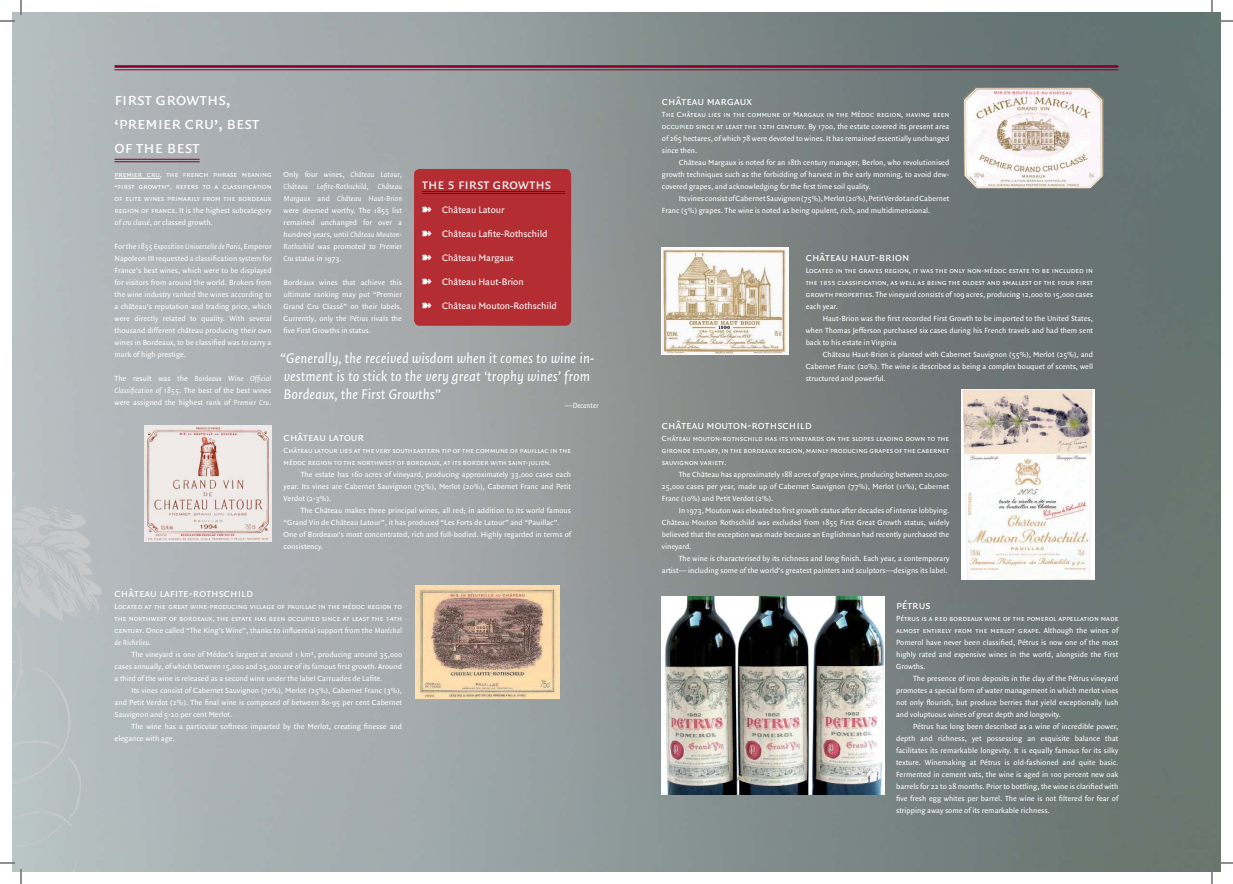
<style>
.page{position:relative;width:1233px;height:884px;background:#fff}
.page>*{position:absolute;margin:0;border:0;box-sizing:border-box;transform-origin:0 0}
.t1{font:18px/24px "Quadraat Sans Small Caps";color:#fff}
.t2{font:italic 15px/18px "Quadraat Sans";color:#fff}
.t3{font:15px "Quadraat Sans Small Caps";color:#fff}
.t4{font:12px "Quadraat Sans Small Caps";color:#fff}
.t5{font:10px "Quadraat Sans";color:#fff}
.t6{font:8px/12px "Quadraat Sans";color:#fff;text-align:justify}
.t7{font:8px/12px "Quadraat Sans Small Caps";color:#fff}
.t8{font:italic 8px "Quadraat Sans";color:#fff}
.s1{font-family:"Quadraat Sans Small Caps"}
.s2{font-style:italic}
.s3{font-family:"Quadraat Sans"}
</style>
<div class="page">
<img style="left:12px;top:12px;width:1208px;height:859px">
<svg style="left:12px;top:386px;width:90px;height:485px;fill:#b8c0c2"></svg>
<hr style="left:115px;top:159px;width:85px;height:1px;background:#820024">
<hr style="left:115px;top:161px;width:85px;height:1px;background:#820024">
<hr style="left:115px;top:178px;width:45px;height:1px;background:#fff">
<hr style="left:115px;top:65px;width:1003px;height:3px;background:#820024">
<hr style="left:115px;top:69px;width:1003px;height:1px;background:#820024">
<img style="left:662px;top:596px;width:222px;height:199px">
<div style="left:414px;top:169px;width:157px;height:157px;background:#b42d33;border-radius:6px"></div>
<hr style="left:422px;top:191px;width:143px;height:1px;background:#820024">
<hr style="left:422px;top:193px;width:143px;height:1px;background:#820024">
<img style="left:961px;top:390px;width:133px;height:189px">
<img style="left:144px;top:425px;width:128px;height:116px">
<img style="left:662px;top:247px;width:126px;height:108px">
<img style="left:963px;top:87px;width:140px;height:102px">
<img style="left:416px;top:586px;width:144px;height:113px">
<svg style="left:1218px;top:20px;width:15px;height:2px"></svg>
<svg style="left:1218px;top:862px;width:15px;height:2px"></svg>
<svg style="left:0;top:0;width:22px;height:22px"></svg>
<svg style="left:0;top:862px;width:22px;height:22px"></svg>
<svg style="left:1211px;top:0;width:1px;height:15px"></svg>
<svg style="left:1211px;top:869px;width:1px;height:15px"></svg>
<h1 class="t1" style="left:115px;top:87px;width:146px">first growths, ‘premier cru’, best of the best</h1>
<p class="t7" style="left:115px;top:168px;width:159px;text-align:justify">premier cru, the french phrase meaning “first growth”, refers to a classification of elite wines primarily from the bordeaux</p>
<p class="t6" style="left:115px;top:205px;width:159px"><span class="s1">region of france.</span> It is the highest subcategory of <span class="s2">cru classé</span>, or classed growth.</p>
<p class="t6" style="left:115px;top:241px;width:159px">For the <span class="s2">1855 Exposition Universelle de Paris</span>, Emperor Napoleon III requested a classification system for France’s best wines, which were to be displayed for visitors from around the world. Brokers from the wine industry ranked the wines according to a château’s reputation and trading price, which were directly related to quality. With several thousand different château producing their own wines in Bordeaux, to be classified was to carry a mark of high prestige.</p>
<p class="t6" style="left:115px;top:373px;width:158px">The result was the <span class="s2">Bordeaux Wine Official Classification of 1855</span>. The best of the best wines were assigned the highest rank of <span class="s2">Premier Cru</span>.</p>
<p class="t6" style="left:284px;top:169px;width:120px">Only four wines, <span class="s2">Château Latour</span>, <span class="s2">Château Lafite-Rothschild</span>, <span class="s2">Château Margaux</span> and <span class="s2">Château Haut-Brion </span>were deemed worthy. The 1855 list remained unchanged for over a hundred years, until <span class="s2">Château Mouton-Rothschild</span> was promoted to <span class="s2">Premier Cru</span> status in 1973.</p>
<p class="t6" style="left:284px;top:277px;width:120px">Bordeaux wines that achieve this ultimate ranking may put “Premier Grand Cru Classé” on their labels.<br>Currently, only the <span class="s2">Pétrus</span> rivals the five First Growths in status.</p>
<h2 class="t3" style="left:422px;top:175px;width:131px">the 5 first growths</h2>
<p class="t5" style="left:422px;top:206px;width:84px">➽ Château Latour</p>
<p class="t5" style="left:422px;top:230px;width:127px">➽ Château Lafite-Rothschild</p>
<p class="t5" style="left:422px;top:254px;width:93px">➽ Château Margaux</p>
<p class="t5" style="left:422px;top:278px;width:103px">➽ Château Haut-Brion</p>
<p class="t5" style="left:422px;top:302px;width:136px">➽ Château Mouton-Rothschild</p>
<h2 class="t2" style="left:281px;top:350px;width:315px">“Generally, the received wisdom when it comes to wine in&shy;vestment is to stick to the very great ‘trophy wines’ from<br>Bordeaux, the First Growths”</h2>
<p class="t8" style="left:565px;top:402px;width:35px">—Decanter</p>
<h3 class="t4" style="left:284px;top:430px;width:82px">château latour</h3>
<p class="t7" style="left:284px;top:444px;width:289px">Château latour lies at the very southeastern tip of the commune of pauillac in the médoc region to the northwest of bordeaux, at its border with saint-julien.</p>
<p class="t6" style="left:284px;top:469px;width:289px;text-indent:17px">The estate has 160 acres of vineyard, producing approximately 33,000 cases each year. Its vines are Cabernet Sauvignon (75%), Merlot (20%), Cabernet Franc and Petit Verdot (2-3%).</p>
<p class="t6" style="left:284px;top:505px;width:289px;text-align:left;text-indent:17px">The Château makes three principal wines, all red; in addition to its world famous “Grand Vin de Château Latour”, it has produced “Les Forts de Latour” and “Pauillac”.<br>One of Bordeaux’s most concentrated, rich and full-bodied. Highly regarded in terms of consistency.</p>
<h3 class="t4" style="left:115px;top:586px;width:140px">château lafite-rothschild</h3>
<p class="t7" style="left:115px;top:600px;width:289px">Located at the great wine-producing village of pauillac in the médoc region to the northwest of bordeaux, the estate has been occupied since at least the 14th</p>
<p class="t6" style="left:115px;top:625px;width:289px"><span class="s1">century.</span> Once called “The King’s Wine”, thanks to influential support from the <span class="s2">Maréchal de Richelieu.</span></p>
<p class="t6" style="left:115px;top:649px;width:289px;text-indent:17px">The vineyard is one of Médoc’s largest at around 1 km², producing around 35,000 cases annually, of which between 15,000 and 25,000 are of its famous first growth. Around a third of the wine is released as a second wine under the label Carruades de Lafite.</p>
<p class="t6" style="left:115px;top:685px;width:289px;text-indent:17px">Its vines consist of Cabernet Sauvignon (70%), Merlot (25%), Cabernet Franc (3%), and Petit Verdot (2%). The final wine is composed of between 80-95 per cent Cabernet Sauvignon and 5-20 per cent Merlot.</p>
<p class="t6" style="left:115px;top:721px;width:289px;text-indent:17px">The wine has a particular softness imparted by the Merlot, creating finesse and elegance with age.</p>
<h3 class="t4" style="left:662px;top:94px;width:92px">château margaux</h3>
<p class="t7" style="left:662px;top:108px;width:289px">The Château lies in the commune of Margaux in the Médoc region, having been</p>
<p class="t6" style="left:662px;top:121px;width:289px"><span class="s1">occupied since at least the 12th century.</span> By 1700, the estate covered its present area of 265 hectares, of which 78 were devoted to wines. It has remained essentially unchanged since then.</p>
<p class="t6" style="left:662px;top:157px;width:289px;text-indent:17px">Château Margaux is noted for an 18th century manager, Berlon, who revolutionised growth techniques such as the forbidding of harvest in the early morning, to avoid dew&shy;covered grapes, and acknowledging for the first time soil quality.</p>
<p class="t6" style="left:662px;top:193px;width:289px;text-indent:17px">Its vines consist of Cabernet Sauvignon (75%), Merlot (20%), Petit Verdot and Cabernet<br>Franc (5%) grapes. The wine is noted as being opulent, rich, and multidimensional.</p>
<h3 class="t4" style="left:805px;top:250px;width:105px">château haut-brion</h3>
<p class="t7" style="left:805px;top:264px;width:289px">Located in the graves region, it was the only non-médoc estate to be included in the 1855 classification, as well as being the oldest and smallest of the four first</p>
<p class="t6" style="left:805px;top:289px;width:289px"><span class="s1">growth properties.</span> The vineyard consists of 109 acres, producing 12,000 to 15,000 cases each year.</p>
<p class="t6" style="left:805px;top:313px;width:289px;text-indent:17px">Haut-Brion was the first recorded First Growth to be imported to the United States, when Thomas Jefferson purchased six cases during his French travels and had them sent back to his estate in Virginia</p>
<p class="t6" style="left:805px;top:349px;width:289px;text-indent:17px">Château Haut-Brion is planted with Cabernet Sauvignon (55%), Merlot (25%), and Cabernet Franc (20%). The wine is described as being a complex bouquet of scents, well structured and powerful.</p>
<h3 class="t4" style="left:662px;top:418px;width:151px">château mouton-rothschild</h3>
<p class="t7" style="left:662px;top:432px;width:289px;text-align:justify">Château mouton-rothschild has its vineyards on the slopes leading down to the gironde estuary, in the bordeaux region, mainly producing grapes of the cabernet sauvignon variety.</p>
<p class="t6" style="left:662px;top:469px;width:289px;text-indent:17px">The Château has approximately 188 acres of grape vines, producing between 20,000- 25,000 cases per year, made up of Cabernet Sauvignon (77%), Merlot (11%), Cabernet Franc (10%) and Petit Verdot (2%).</p>
<p class="t6" style="left:662px;top:505px;width:289px;text-indent:17px">In 1973, Mouton was elevated to first growth status after decades of intense lobbying.<br>Château Mouton Rothschild was excluded from 1855 First Great Growth status, widely believed that the exception was made because an Englishman had recently purchased the vineyard.</p>
<p class="t6" style="left:662px;top:553px;width:289px;text-align:right">The wine is characterised by its richness and long finish. Each year, a contemporary artist— including some of the world’s greatest painters and sculptors—designs its label.</p>
<h3 class="t4" style="left:896px;top:598px;width:36px">pétrus</h3>
<p class="t7" style="left:896px;top:612px;width:224px">Pétrus is a red bordeaux wine of the pomerol appellation made almost entirely from the merlot grape. <span class="s3">Although the wines of</span></p>
<p class="t6" style="left:896px;top:637px;width:224px">Pomerol have never been classified, Pétrus is now one of the most highly rated and expensive wines in the world, alongside the First Growths.</p>
<p class="t6" style="left:896px;top:673px;width:224px;text-indent:17px">The presence of iron deposits in the clay of the Pétrus vineyard promotes a special form of water management in which merlot vines not only flourish, but produce berries that yield exceptionally lush and voluptuous wines of great depth and longevity.</p>
<p class="t6" style="left:896px;top:721px;width:224px;text-indent:17px">Pétrus has long been described as a wine of incredible power, depth and richness, yet possessing an exquisite balance that facilitates its remarkable longevity. It is equally famous for its silky texture. Winemaking at Pétrus is old-fashioned and quite basic.<br>Fermented in cement vats, the wine is aged in 100 percent new oak barrels for 22 to 28 months. Prior to bottling, the wine is clarified with five fresh egg whites per barrel. The wine is not filtered for fear of stripping away some of its remarkable richness.</p>
</div>
